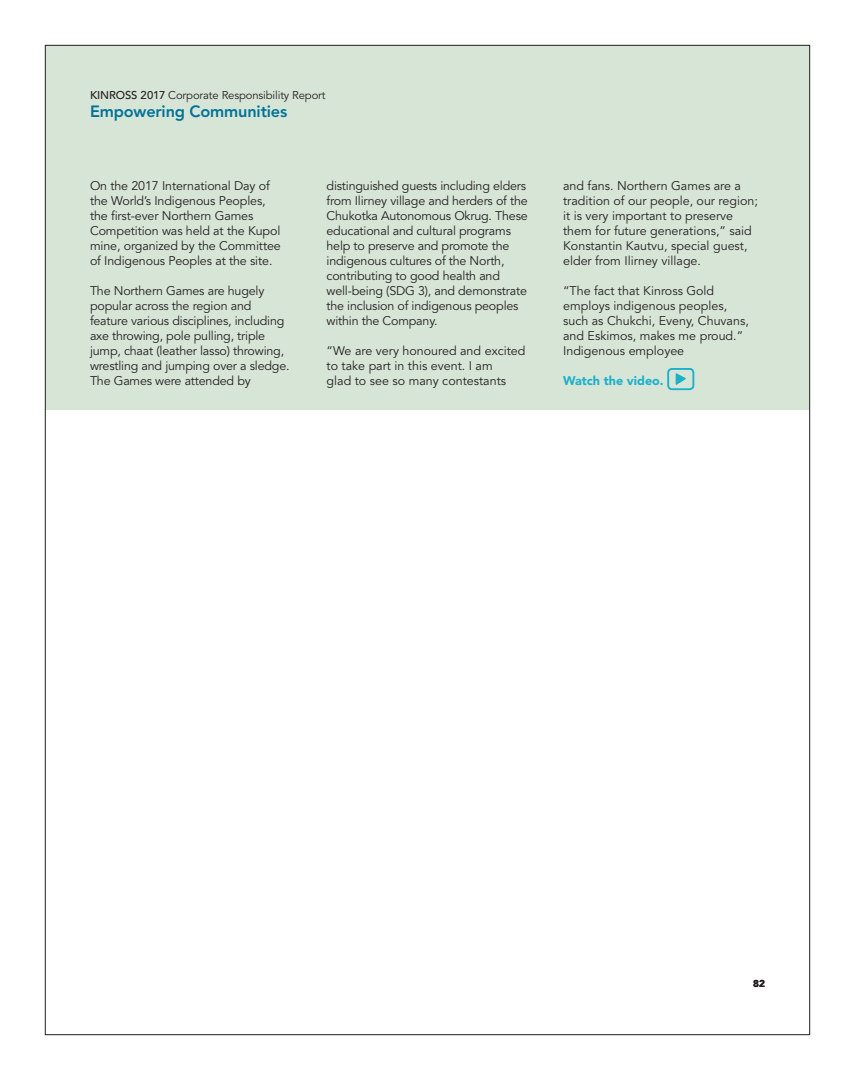
<style>
.page{position:relative;width:855px;height:1080px;background:#fff}
.page>*{position:absolute;margin:0;border:0;box-sizing:border-box;transform-origin:0 0}
.t1{font:800 16.25px "Avenir";letter-spacing:-.01em;color:#007297}
.t2{font:12.5px/15px "Avenir";letter-spacing:-.015em;color:#231f20}
.t3{font:900 12.5px "Avenir";color:#1cb0ca}
.t4{font:11.25px "Avenir";letter-spacing:-.01em;color:#231f20}
.t5{font:900 10px "Avenir";color:#231f20}
.s1{font-weight:500}
</style>
<div class="page">
<div style="left:45px;top:45px;width:765px;height:365px;background:#d7e5d7"></div>
<svg style="left:675px;top:373px;width:11px;height:12px"></svg>
<div style="left:667px;top:368px;width:27px;height:22px;border:2px solid #1cb0ca;border-radius:4px"></div>
<p class="t4" style="left:90px;top:88px;width:237px"><span class="s1">KINROSS 2017</span> Corporate Responsibility Report</p>
<h1 class="t1" style="left:90px;top:102px;width:199px">Empowering Communities</h1>
<p class="t2" style="left:90px;top:178px;width:192px">On the 2017 International Day of the World’s Indigenous Peoples, the first-ever Northern Games<br>Competition was held at the Kupol mine, organized by the Committee of Indigenous Peoples at the site.</p>
<p class="t2" style="left:90px;top:283px;width:201px">The Northern Games are hugely popular across the region and feature various disciplines, including axe throwing, pole pulling, triple jump, chaat (leather lasso) throwing, wrestling and jumping over a sledge.<br>The Games were attended by</p>
<p class="t2" style="left:327px;top:178px;width:203px">distinguished guests including elders from Ilirney village and herders of the Chukotka Autonomous Okrug. These educational and cultural programs help to preserve and promote the indigenous cultures of the North, contributing to good health and well-being (SDG 3), and demonstrate the inclusion of indigenous peoples within the Company.</p>
<p class="t2" style="left:327px;top:343px;width:200px">“We are very honoured and excited to take part in this event. I am<br>glad to see so many contestants</p>
<p class="t2" style="left:563px;top:178px;width:196px">and fans. Northern Games are a tradition of our people, our region; it is very important to preserve them for future generations,” said<br>Konstantin Kautvu, special guest, elder from Ilirney village.</p>
<p class="t2" style="left:563px;top:283px;width:187px">“The fact that Kinross Gold employs indigenous peoples, such as Chukchi, Eveny, Chuvans, and Eskimos, makes me proud.”<br>Indigenous employee</p>
<p class="t3" style="left:563px;top:373px;width:102px">Watch the video.</p>
<p class="t5" style="left:753px;top:978px;width:13px">82</p>
</div>
